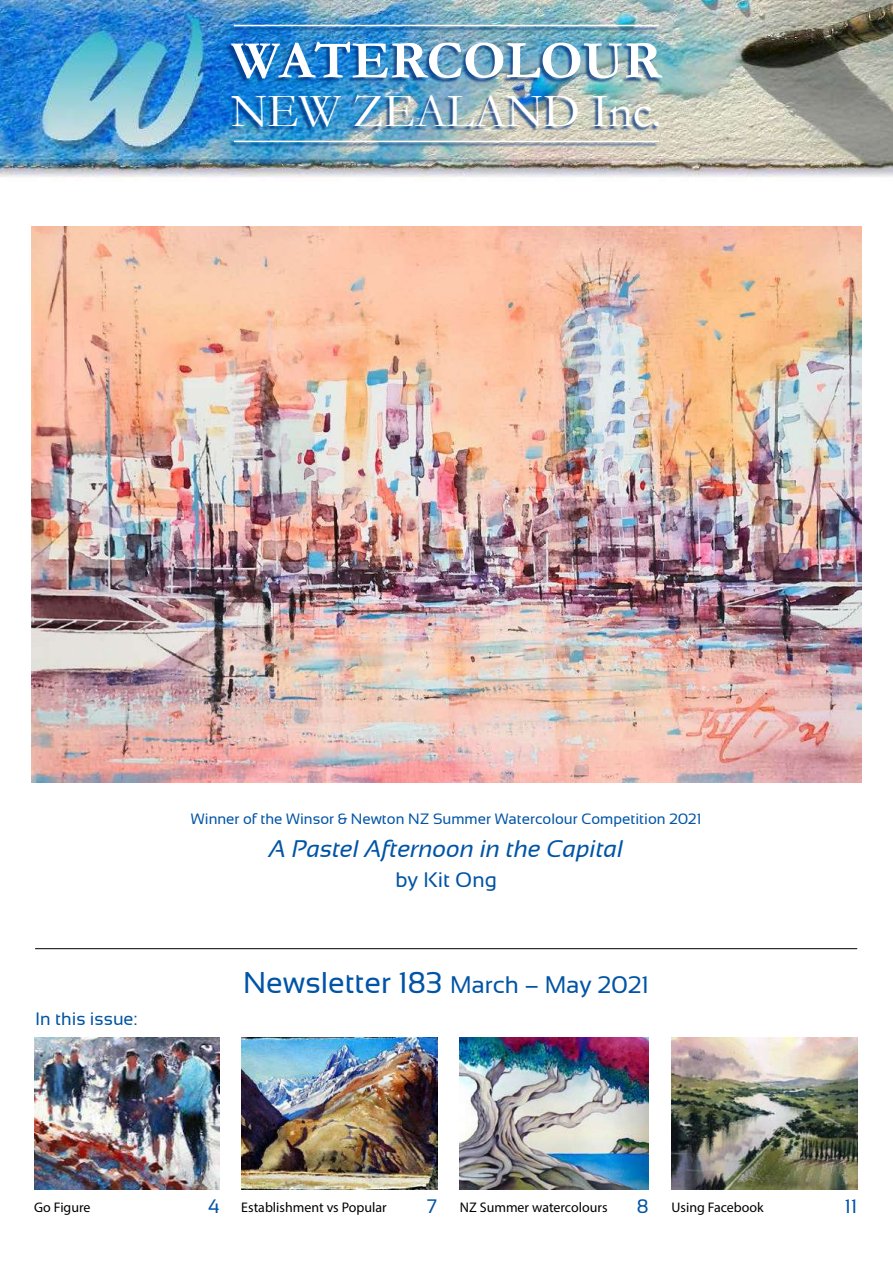
<style>
.page{position:relative;width:893px;height:1263px;background:#fff}
.page>*{position:absolute;margin:0;border:0;box-sizing:border-box;transform-origin:0 0}
.t1{font:700 54px "Garamond";color:#fff}
.t2{font:48px "Garamond";color:#fff}
.t3{font:30px "Sansation";color:#0054a6}
.t4{font:italic 24px "Sansation";color:#0054a6}
.t5{font:21px "Sansation";color:#0054a6}
.t6{font:19.5px "Sansation";color:#0054a6}
.t7{font:18px "Sansation";color:#0054a6}
.t8{font:15px "Sansation";color:#0054a6}
.t9{font:13.95px "Myriad Pro";color:#000}
.s1{font-size:24px}
</style>
<div class="page">
<img style="left:0;top:0;width:893px;height:178px">
<img style="left:31px;top:227px;width:831px;height:555px">
<img style="left:34px;top:1037px;width:186px;height:152px">
<img style="left:672px;top:1037px;width:185px;height:152px">
<img style="left:241px;top:1037px;width:196px;height:152px">
<img style="left:460px;top:1037px;width:188px;height:152px">
<hr style="left:35px;top:948px;width:822px;height:1px;background:#000">
<div style="left:226px;top:43px;width:435px;height:89px;background:#003280;opacity:.75"></div>
<div style="left:229px;top:26px;width:429px;height:5px;background:#003280;opacity:.75"></div>
<hr style="left:234px;top:25px;width:425px;height:1px;background:#fff">
<div style="left:229px;top:142px;width:429px;height:5px;background:#003280;opacity:.75"></div>
<hr style="left:234px;top:141px;width:425px;height:1px;background:#fff">
<h1 class="t1" style="left:231px;top:24px;width:432px">WATERCOLOUR</h1>
<h2 class="t2" style="left:231px;top:78px;width:432px">NEW ZEALAND Inc.</h2>
<p class="t8" style="left:191px;top:810px;width:512px">Winner of the Winsor &amp; Newton NZ Summer Watercolour Competition 2021</p>
<h3 class="t4" style="left:269px;top:835px;width:356px">A Pastel Afternoon in the Capital</h3>
<h3 class="t5" style="left:395px;top:867px;width:103px">by Kit Ong</h3>
<p class="t7" style="left:35px;top:1009px;width:104px">In this issue:</p>
<h3 class="t3" style="left:243px;top:965px;width:407px">Newsletter 183 <span class="s1">March – May 2021</span></h3>
<h3 class="t6" style="left:208px;top:1196px;width:13px">4</h3>
<h3 class="t6" style="left:427px;top:1196px;width:12px">7</h3>
<h3 class="t6" style="left:637px;top:1196px;width:13px">8</h3>
<h3 class="t6" style="left:845px;top:1196px;width:14px">11</h3>
<p class="t9" style="left:34px;top:1199px;width:58px">Go Figure</p>
<p class="t9" style="left:241px;top:1198px;width:147px">Establishment vs Popular</p>
<p class="t9" style="left:460px;top:1199px;width:149px">NZ Summer watercolours</p>
<p class="t9" style="left:672px;top:1199px;width:94px">Using Facebook</p>
</div>
